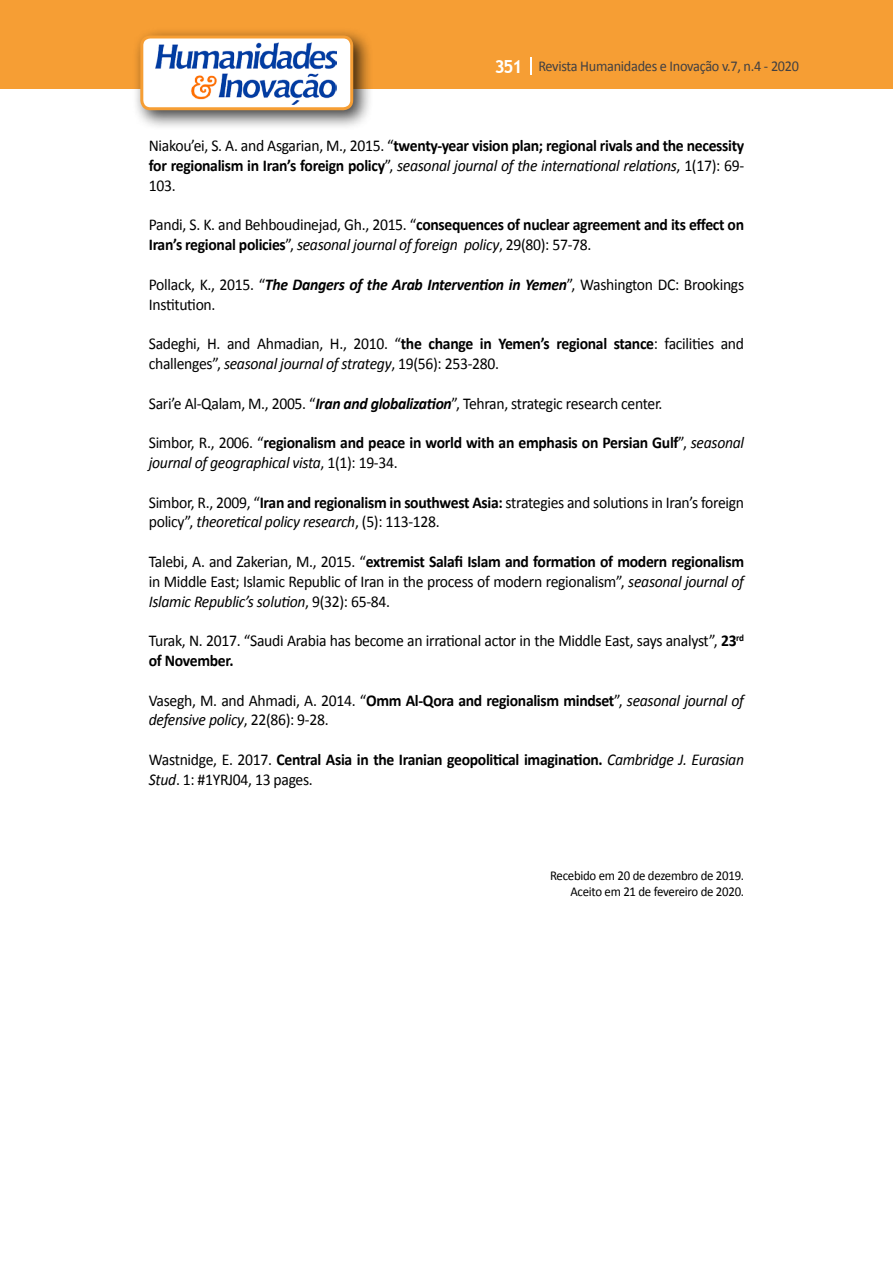
<style>
.page{position:relative;width:893px;height:1263px;background:#fff}
.page>*{position:absolute;margin:0;border:0;box-sizing:border-box;transform-origin:0 0}
.t1{font:16.5px/19.8px "Calibri";letter-spacing:-.02em;color:#000;scale:.95 1}
.t2{font:700 16.5px/19.8px "Calibri";letter-spacing:-.02em;color:#000;scale:.95 1}
.t3{font:15px "Calibri";letter-spacing:-.02em;color:#414042;scale:.95 1}
.t4{font:13.5px/16.2px "Calibri";letter-spacing:-.02em;color:#000;text-align:right;scale:.95 1}
.s1{font-family:"Trebuchet MS";font-weight:700;font-size:18px;color:#fff}
.s2{font-weight:400}
.s3{font-weight:400;font-style:italic}
.s4{font-weight:700;font-style:italic}
.s5{font-weight:700}
.s6{font-style:italic}
</style>
<div class="page">
<div style="left:0;top:0;width:893px;height:88px;background:#f69e34"></div>
<svg style="left:530px;top:57px;width:2px;height:18px"></svg>
<div style="left:132px;top:27px;width:241px;height:103px;background:#000;opacity:.75"></div>
<div style="left:142px;top:37px;width:210px;height:72px;background:#fff;border-radius:9px"></div>
<img style="left:156px;top:43px;width:180px;height:62px">
<div style="left:140px;top:35px;width:213px;height:75px;border:3px solid #f69e34;border-radius:9px"></div>
<p class="t3" style="left:495px;top:57px;width:322px"><span class="s1">351</span> Revista Humanidades e Inovação v.7, n.4 - 2020</p>
<p class="t2" style="left:149px;top:136px;width:628px;text-align:justify"><span class="s2">Niakou’ei, S. A. and Asgarian, M., 2015. “</span>twenty-year vision plan; regional rivals and the necessity for regionalism in Iran’s foreign policy<span class="s2">”,</span> <span class="s3">seasonal journal of the international relations</span><span class="s2">, 1(17): 69- 103.</span></p>
<p class="t2" style="left:149px;top:215px;width:628px"><span class="s2">Pandi, S. K. and Behboudinejad, Gh., 2015. “</span>consequences of nuclear agreement and its effect on<br>Iran’s regional policies<span class="s2">”,</span> <span class="s3">seasonal journal of foreign policy</span><span class="s2">, 29(80): 57-78.</span></p>
<p class="t1" style="left:149px;top:274px;width:628px">Pollack, K., 2015. “<span class="s4">The Dangers of the Arab Intervention in Yemen</span>”, Washington DC: Brookings<br>Institution.</p>
<p class="t1" style="left:149px;top:334px;width:628px">Sadeghi, H. and Ahmadian, H., 2010. “<span class="s5">the change in Yemen’s regional stance</span>: facilities and challenges”, <span class="s6">seasonal journal of strategy</span>, 19(56): 253-280.</p>
<p class="t1" style="left:149px;top:393px;width:542px">Sari’e Al-Qalam, M., 2005. “<span class="s4">Iran and globalization</span>”, Tehran, strategic research center.</p>
<p class="t2" style="left:149px;top:433px;width:628px"><span class="s2">Simbor, R., 2006. “</span>regionalism and peace in world with an emphasis on Persian Gulf<span class="s2">”,</span> <span class="s3">seasonal journal of geographical vista</span><span class="s2">, 1(1): 19-34.</span></p>
<p class="t1" style="left:149px;top:492px;width:628px">Simbor, R., 2009, “<span class="s5">Iran and regionalism in southwest Asia:</span> strategies and solutions in Iran’s foreign policy”, <span class="s6">theoretical policy research</span>, (5): 113-128.</p>
<p class="t1" style="left:149px;top:552px;width:628px;text-align:justify">Talebi, A. and Zakerian, M., 2015. “<span class="s5">extremist Salafi Islam and formation of modern regionalism </span>in Middle East; Islamic Republic of Iran in the process of modern regionalism”, <span class="s6">seasonal journal of Islamic Republic’s solution</span>, 9(32): 65-84.</p>
<p class="t1" style="left:149px;top:631px;width:628px">Turak, N. 2017. “Saudi Arabia has become an irrational actor in the Middle East, says analyst”, <span class="s5">23</span><sup>rd </sup><span class="s5">of November.</span></p>
<p class="t1" style="left:149px;top:690px;width:628px">Vasegh, M. and Ahmadi, A. 2014. “<span class="s5">Omm Al-Qora and regionalism mindset</span>”, <span class="s6">seasonal journal of defensive policy</span>, 22(86): 9-28.</p>
<p class="t2" style="left:149px;top:750px;width:628px"><span class="s2">Wastnidge, E. 2017.</span> Central Asia in the Iranian geopolitical imagination. <span class="s3">Cambridge J. Eurasian<br>Stud</span><span class="s2">. 1: #1YRJ04, 13 pages.</span></p>
<p class="t4" style="left:550px;top:868px;width:206px">Recebido em 20 de dezembro de 2019.<br>Aceito em 21 de fevereiro de 2020.</p>
</div>
